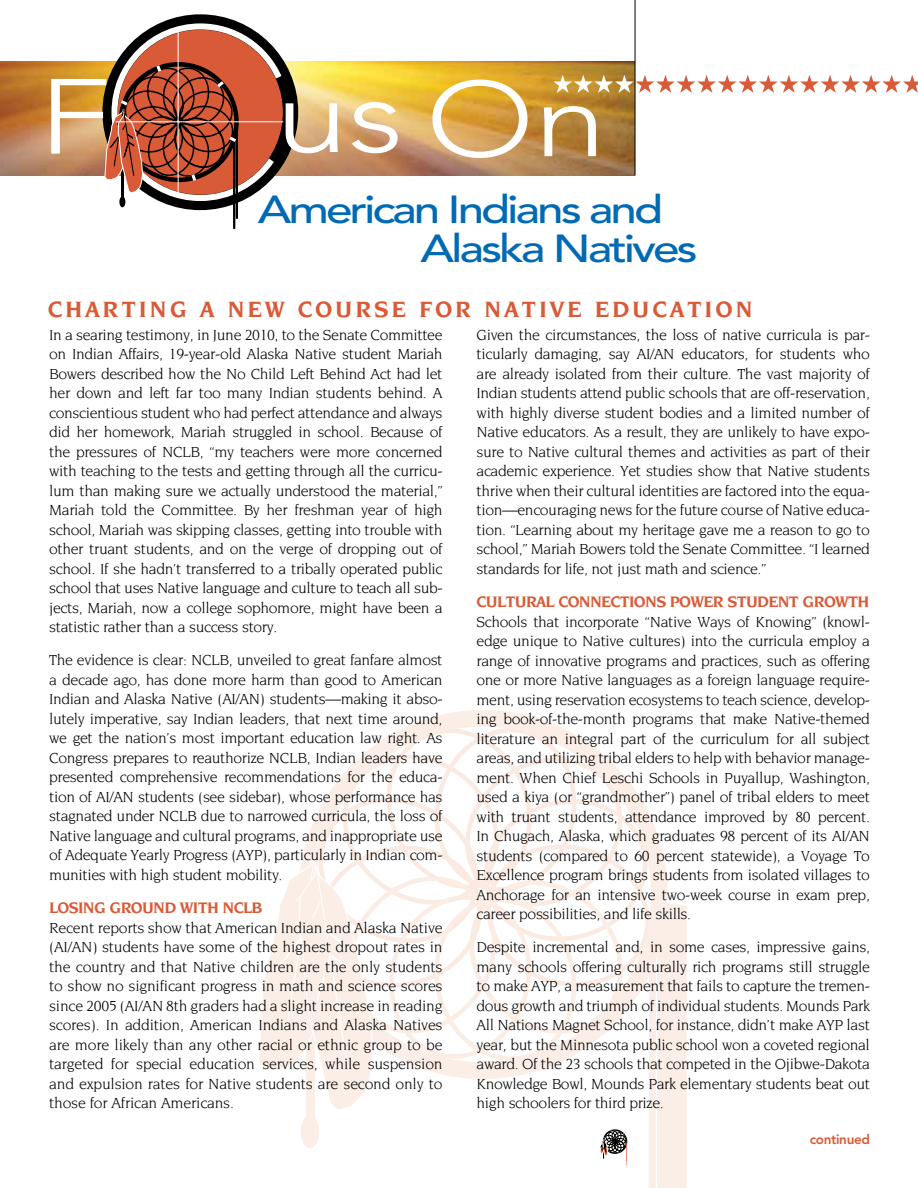
<style>
.page{position:relative;width:918px;height:1188px;background:#fff}
.page>*{position:absolute;margin:0;border:0;box-sizing:border-box;transform-origin:0 0}
.t1{font:500 38.85px/39px "Avenir";letter-spacing:-.065em;color:#006ab5;scale:1.23 1}
.t2{font:700 24px "Novarese";letter-spacing:.115em;color:#d95a36}
.t3{font:700 16.5px "Novarese";letter-spacing:-.045em;color:#d95a36}
.t4{font:15.75px/19.5px "Novarese";letter-spacing:-.025em;color:#000;text-align:justify}
.t5{font:800 13.5px "Avenir";letter-spacing:-.025em;color:#d95a36}
</style>
<div class="page">
<svg style="left:259px;top:714px;width:428px;height:474px"></svg>
<img style="left:0;top:61px;width:635px;height:114px">
<svg style="left:432px;top:80px;width:95px;height:78px"></svg>
<svg style="left:544px;top:106px;width:52px;height:50px"></svg>
<svg style="left:352px;top:102px;width:46px;height:51px"></svg>
<div style="left:119px;top:196px;width:6px;height:11px;background:#000;border-radius:50%"></div>
<hr style="left:236px;top:125px;width:2px;height:94px;background:#000">
<hr style="left:233px;top:130px;width:2px;height:99px;background:#000">
<svg style="left:51px;top:20px;width:287px;height:184px"></svg>
<svg style="left:553px;top:75px;width:365px;height:18px"></svg>
<hr style="left:635px;top:0;width:1px;height:175px;background:#000">
<h1 class="t1" style="left:421px;top:191px;width:227px;text-indent:-163px">American Indians and<br>Alaska Natives</h1>
<h2 class="t2" style="left:48px;top:296px;width:707px">CHARTING A NEW COURSE FOR NATIVE EDUCATION</h2>
<p class="t4" style="left:49px;top:325px;width:395px">In a searing testimony, in June 2010, to the Senate Committee on Indian Affairs, 19-year-old Alaska Native student Mariah Bowers described how the No Child Left Behind Act had let her down and left far too many Indian students behind. A conscientious student who had perfect attendance and always did her homework, Mariah struggled in school. Because of the pressures of NCLB, “my teachers were more concerned with teaching to the tests and getting through all the curricu&shy;lum than making sure we actually understood the material,” Mariah told the Committee. By her freshman year of high school, Mariah was skipping classes, getting into trouble with other truant students, and on the verge of dropping out of school. If she hadn’t transferred to a tribally operated public school that uses Native language and culture to teach all sub&shy;jects, Mariah, now a college sophomore, might have been a statistic rather than a success story.</p>
<p class="t4" style="left:49px;top:650px;width:395px">The evidence is clear: NCLB, unveiled to great fanfare almost a decade ago, has done more harm than good to American Indian and Alaska Native (AI/AN) students—making it abso&shy;lutely imperative, say Indian leaders, that next time around, we get the nation’s most important education law right. As Congress prepares to reauthorize NCLB, Indian leaders have presented comprehensive recommendations for the educa&shy;tion of AI/AN students (see sidebar), whose performance has stagnated under NCLB due to narrowed curricula, the loss of Native language and cultural programs, and inappropriate use of Adequate Yearly Progress (AYP), particularly in Indian com&shy;munities with high student mobility.</p>
<p class="t3" style="left:49px;top:898px;width:215px">LOSING GROUND WITH NCLB</p>
<p class="t4" style="left:49px;top:917px;width:395px">Recent reports show that American Indian and Alaska Native (AI/AN) students have some of the highest dropout rates in the country and that Native children are the only students to show no significant progress in math and science scores since 2005 (AI/AN 8th graders had a slight increase in reading scores). In addition, American Indians and Alaska Natives are more likely than any other racial or ethnic group to be targeted for special education services, while suspension and expulsion rates for Native students are second only to those for African Americans.</p>
<p class="t4" style="left:477px;top:325px;width:395px">Given the circumstances, the loss of native curricula is par&shy;ticularly damaging, say AI/AN educators, for students who are already isolated from their culture. The vast majority of Indian students attend public schools that are off-reservation, with highly diverse student bodies and a limited number of Native educators. As a result, they are unlikely to have expo&shy;sure to Native cultural themes and activities as part of their academic experience. Yet studies show that Native students thrive when their cultural identities are factored into the equa&shy;tion—encouraging news for the future course of Native educa&shy;tion. “Learning about my heritage gave me a reason to go to school,” Mariah Bowers told the Senate Committee. “I learned standards for life, not just math and science.”</p>
<p class="t3" style="left:477px;top:592px;width:394px">CULTURAL CONNECTIONS POWER STUDENT GROWTH</p>
<p class="t4" style="left:477px;top:611px;width:395px">Schools that incorporate “Native Ways of Knowing” (knowl&shy;edge unique to Native cultures) into the curricula employ a range of innovative programs and practices, such as offering one or more Native languages as a foreign language require&shy;ment, using reservation ecosystems to teach science, develop&shy;ing book-of-the-month programs that make Native-themed literature an integral part of the curriculum for all subject areas, and utilizing tribal elders to help with behavior manage&shy;ment. When Chief Leschi Schools in Puyallup, Washington, used a kiya (or “grandmother”) panel of tribal elders to meet with truant students, attendance improved by 80 percent.<br>In Chugach, Alaska, which graduates 98 percent of its AI/AN students (compared to 60 percent statewide), a Voyage To Excellence program brings students from isolated villages to Anchorage for an intensive two-week course in exam prep, career possibilities, and life skills.</p>
<p class="t4" style="left:477px;top:937px;width:395px">Despite incremental and, in some cases, impressive gains, many schools offering culturally rich programs still struggle to make AYP, a measurement that fails to capture the tremen&shy;dous growth and triumph of individual students. Mounds Park All Nations Magnet School, for instance, didn’t make AYP last year, but the Minnesota public school won a coveted regional award. Of the 23 schools that competed in the Ojibwe-Dakota Knowledge Bowl, Mounds Park elementary students beat out high schoolers for third prize.</p>
<p class="t5" style="left:810px;top:1131px;width:62px">continued</p>
</div>
